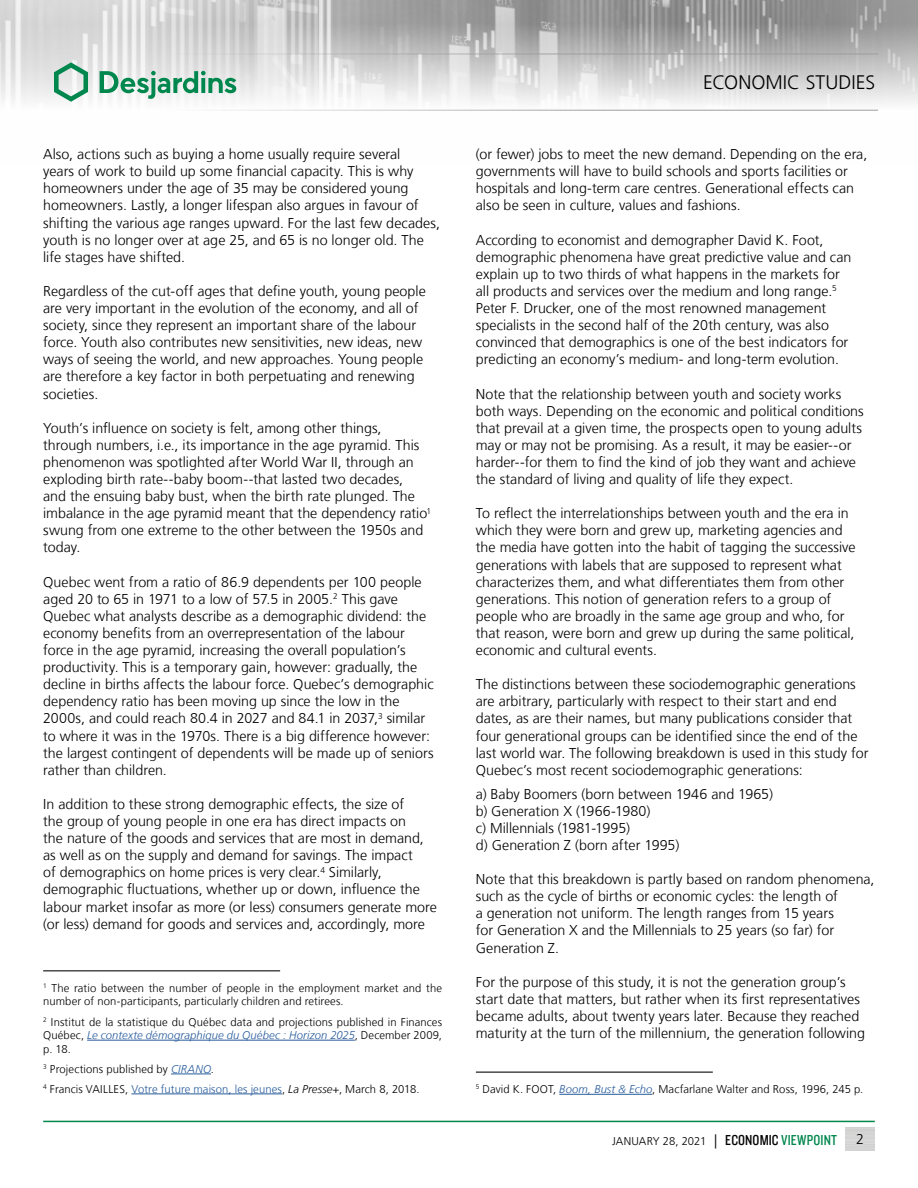
<style>
.page{position:relative;width:918px;height:1188px;background:#fff}
.page>*{position:absolute;margin:0;border:0;box-sizing:border-box;transform-origin:0 0}
.t1{font:300 19.5px "Frutiger LT";letter-spacing:.005em;color:#000}
.t2{font:300 14.25px/17.1px "Frutiger LT";color:#000}
.t3{font:300 11.25px/13.5px "Frutiger LT";letter-spacing:.01em;color:#000}
.s1{font-style:italic;color:#275b9b}
.s2{color:#275b9b}
.s3{font-style:italic}
.s4{font-size:14.25px}
.s5{font-family:"Knockout 29 Junior Ltweight";font-weight:400;font-size:15px}
.s6{font-family:"Knockout 29 Junior Ltweight";font-weight:400;font-size:15px;color:#00874e}
</style>
<div class="page">
<img style="left:0;top:0;width:918px;height:110px">
<hr style="left:0;top:54px;width:878px;height:1px;background:#9d9d9c">
<hr style="left:0;top:110px;width:878px;height:1px;background:#9d9d9c">
<svg style="left:54px;top:62px;width:34px;height:40px"></svg>
<svg style="left:100px;top:71px;width:136px;height:28px"></svg>
<hr style="left:43px;top:1121px;width:832px;height:1px;background:#00874e">
<hr style="left:476px;top:1071px;width:237px;height:2px;background:#4a4a49">
<hr style="left:43px;top:970px;width:237px;height:2px;background:#4a4a49">
<hr style="left:87px;top:1040px;width:268px;height:1px;background:#275b9b">
<hr style="left:171px;top:1074px;width:40px;height:1px;background:#275b9b">
<hr style="left:131px;top:1094px;width:151px;height:1px;background:#275b9b">
<hr style="left:559px;top:1094px;width:93px;height:1px;background:#275b9b">
<p class="t2" style="left:43px;top:146px;width:398px">Also, actions such as buying a home usually require several<br>years of work to build up some financial capacity. This is why homeowners under the age of 35 may be considered young homeowners. Lastly, a longer lifespan also argues in favour of shifting the various age ranges upward. For the last few decades, youth is no longer over at age 25, and 65 is no longer old. The life stages have shifted.</p>
<p class="t2" style="left:43px;top:283px;width:384px">Regardless of the cut-off ages that define youth, young people are very important in the evolution of the economy, and all of society, since they represent an important share of the labour force. Youth also contributes new sensitivities, new ideas, new ways of seeing the world, and new approaches. Young people are therefore a key factor in both perpetuating and renewing societies.</p>
<p class="t2" style="left:43px;top:420px;width:389px">Youth’s influence on society is felt, among other things, through numbers, i.e., its importance in the age pyramid. This phenomenon was spotlighted after World War II, through an exploding birth rate--baby boom--that lasted two decades,<br>and the ensuing baby bust, when the birth rate plunged. The imbalance in the age pyramid meant that the dependency ratio<sup>1 </sup>swung from one extreme to the other between the 1950s and today.</p>
<p class="t2" style="left:43px;top:573px;width:392px">Quebec went from a ratio of 86.9 dependents per 100 people aged 20 to 65 in 1971 to a low of 57.5 in 2005.<sup>2</sup> This gave Quebec what analysts describe as a demographic dividend: the economy benefits from an overrepresentation of the labour force in the age pyramid, increasing the overall population’s productivity. This is a temporary gain, however: gradually, the decline in births affects the labour force. Quebec’s demographic dependency ratio has been moving up since the low in the 2000s, and could reach 80.4 in 2027 and 84.1 in 2037,<sup>3</sup> similar to where it was in the 1970s. There is a big difference however: the largest contingent of dependents will be made up of seniors rather than children.</p>
<p class="t2" style="left:43px;top:796px;width:395px">In addition to these strong demographic effects, the size of<br>the group of young people in one era has direct impacts on<br>the nature of the goods and services that are most in demand, as well as on the supply and demand for savings. The impact<br>of demographics on home prices is very clear.<sup>4</sup> Similarly, demographic fluctuations, whether up or down, influence the labour market insofar as more (or less) consumers generate more (or less) demand for goods and services and, accordingly, more</p>
<p class="t3" style="left:43px;top:981px;width:400px"><sup>1</sup> The ratio between the number of people in the employment market and the number of non-participants, particularly children and retirees.</p>
<p class="t3" style="left:43px;top:1015px;width:400px;text-align:justify"><sup>2</sup> Institut de la statistique du Québec data and projections published in Finances Québec, <span class="s1">Le contexte démographique du Québec : Horizon 2025</span>, December 2009, p. 18.</p>
<p class="t3" style="left:43px;top:1059px;width:378px;line-height:20.2px"><sup>3</sup> Projections published by <span class="s1">CIRANO</span>.<br><sup>4</sup> Francis VAILLES, <span class="s2">Votre future maison, les jeunes</span>, <span class="s3">La Presse+</span>, March 8, 2018.</p>
<h1 class="t1" style="left:703px;top:72px;width:174px">ECONOMIC STUDIES</h1>
<p class="t2" style="left:476px;top:146px;width:393px">(or fewer) jobs to meet the new demand. Depending on the era, governments will have to build schools and sports facilities or hospitals and long-term care centres. Generational effects can also be seen in culture, values and fashions.</p>
<p class="t2" style="left:476px;top:231px;width:377px">According to economist and demographer David K. Foot, demographic phenomena have great predictive value and can explain up to two thirds of what happens in the markets for all products and services over the medium and long range.<sup>5<br></sup>Peter F. Drucker, one of the most renowned management specialists in the second half of the 20th century, was also convinced that demographics is one of the best indicators for predicting an economy’s medium- and long-term evolution.</p>
<p class="t2" style="left:476px;top:385px;width:389px">Note that the relationship between youth and society works both ways. Depending on the economic and political conditions that prevail at a given time, the prospects open to young adults may or may not be promising. As a result, it may be easier--or harder--for them to find the kind of job they want and achieve the standard of living and quality of life they expect.</p>
<p class="t2" style="left:476px;top:505px;width:381px">To reflect the interrelationships between youth and the era in which they were born and grew up, marketing agencies and the media have gotten into the habit of tagging the successive generations with labels that are supposed to represent what characterizes them, and what differentiates them from other generations. This notion of generation refers to a group of people who are broadly in the same age group and who, for that reason, were born and grew up during the same political, economic and cultural events.</p>
<p class="t2" style="left:476px;top:676px;width:394px">The distinctions between these sociodemographic generations are arbitrary, particularly with respect to their start and end dates, as are their names, but many publications consider that four generational groups can be identified since the end of the last world war. The following breakdown is used in this study for Quebec’s most recent sociodemographic generations:</p>
<p class="t2" style="left:476px;top:785px;width:299px">a) Baby Boomers (born between 1946 and 1965) b) Generation X (1966-1980)<br>c) Millennials (1981-1995)<br>d) Generation Z (born after 1995)</p>
<p class="t2" style="left:476px;top:871px;width:400px">Note that this breakdown is partly based on random phenomena, such as the cycle of births or economic cycles: the length of<br>a generation not uniform. The length ranges from 15 years<br>for Generation X and the Millennials to 25 years (so far) for Generation Z.</p>
<p class="t2" style="left:476px;top:973px;width:391px">For the purpose of this study, it is not the generation group’s start date that matters, but rather when its first representatives became adults, about twenty years later. Because they reached maturity at the turn of the millennium, the generation following</p>
<p class="t3" style="left:476px;top:1083px;width:389px"><sup>5</sup> David K. FOOT, <span class="s1">Boom, Bust &amp; Echo</span>, Macfarlane Walter and Ross, 1996, 245 p.</p>
<p class="t3" style="left:612px;top:1135px;width:227px">JANUARY 28, 2021 <span class="s4">|</span> <span class="s5">ECONOMIC</span> <span class="s6">VIEWPOINT</span></p>
<p class="t2" style="left:856px;top:1131px;width:9px">2</p>
</div>
